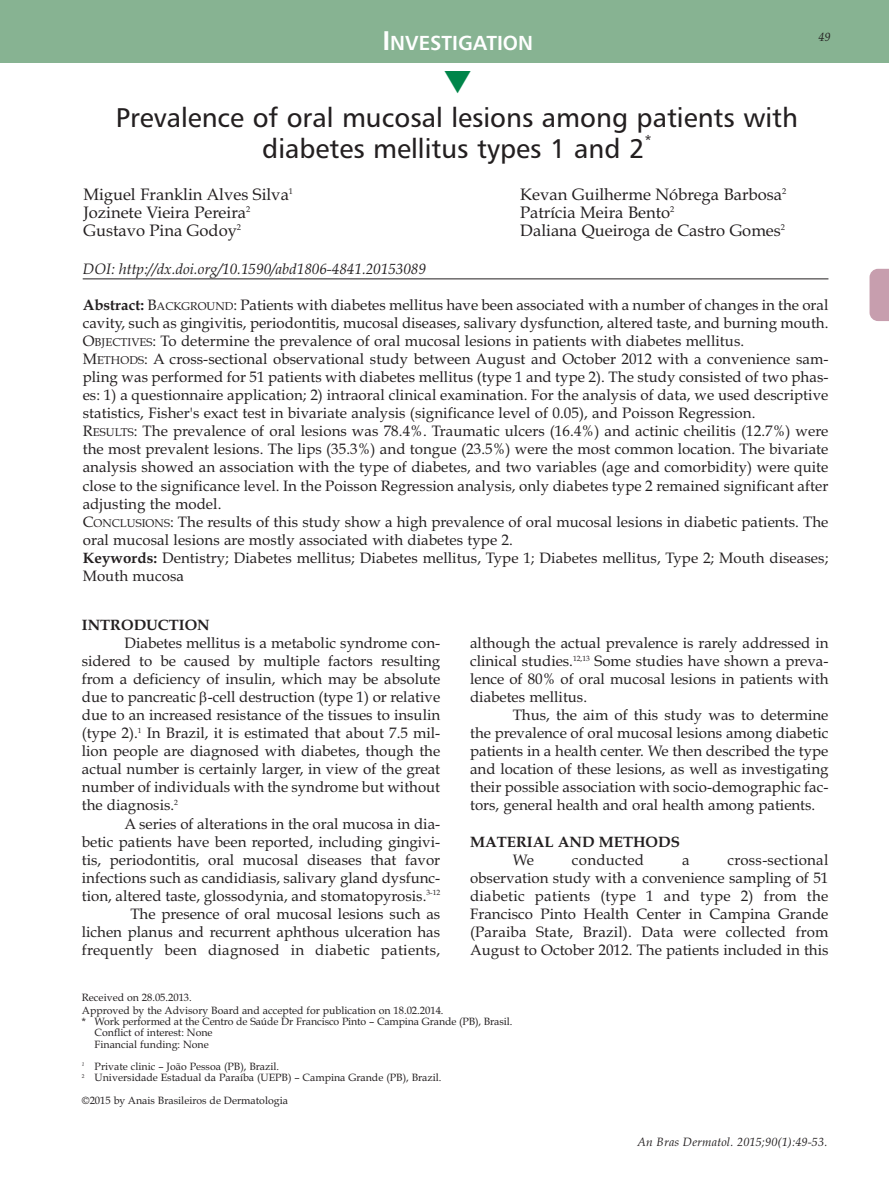
<style>
.page{position:relative;width:889px;height:1190px;background:#fff}
.page>*{position:absolute;margin:0;border:0;box-sizing:border-box;transform-origin:0 0}
.t1{font:27.12px/31.7px "Humanist 777 BT Roman B";color:#231f20;text-align:center}
.t2{font:20.3px "Humanist 777 BT Bold B";color:#fff}
.t3{font:16.62px "Book Antiqua";color:#231f20}
.t4{font:15.05px/18px "Book Antiqua";letter-spacing:.005em;color:#231f20;text-align:justify}
.t5{font:italic 15.05px "Book Antiqua";color:#231f20}
.t6{font:700 15.05px "Book Antiqua";color:#231f20}
.t7{font:13.47px "Humanist 777 BT Roman B";color:#231f20}
.t8{font:italic 12.08px "Book Antiqua";letter-spacing:.015em;color:#231f20}
.t9{font:10.5px/11.2px "Book Antiqua";color:#231f20}
.s1{font-size:27.12px}
.s2{font-weight:700}
.s3{font-size:11.2px}
</style>
<div class="page">
<svg style="left:869px;top:269px;width:20px;height:52px"></svg>
<div style="left:0;top:0;width:889px;height:63px;background:#87b392"></div>
<hr style="left:83px;top:279px;width:745px;height:1px;background:#231f20">
<h2 class="t2" style="left:382px;top:35px;width:152px"><span class="s1">I</span>NVESTIGATION</h2>
<p class="t8" style="left:818px;top:32px;width:14px">49</p>
<h1 class="t1" style="left:116px;top:104px;width:684px">Prevalence of oral mucosal lesions among patients with diabetes mellitus types 1 and 2</h1>
<p class="t7" style="left:645px;top:135px;width:8px">*</p>
<p class="t3" style="left:83px;top:188px;width:211px">Miguel Franklin Alves Silva<sup>1</sup></p>
<p class="t3" style="left:520px;top:188px;width:267px">Kevan Guilherme Nóbrega Barbosa<sup>2</sup></p>
<p class="t3" style="left:83px;top:206px;width:168px">Jozinete Vieira Pereira<sup>2</sup></p>
<p class="t3" style="left:520px;top:206px;width:155px">Patrícia Meira Bento<sup>2</sup></p>
<p class="t3" style="left:83px;top:224px;width:159px">Gustavo Pina Godoy<sup>2</sup></p>
<p class="t3" style="left:520px;top:224px;width:266px">Daliana Queiroga de Castro Gomes<sup>2</sup></p>
<p class="t5" style="left:83px;top:263px;width:345px">DOI: http://dx.doi.org/10.1590/abd1806-4841.20153089</p>
<p class="t4" style="left:83px;top:298px;width:747px;text-align:left"><span class="s2">Abstract:</span> B<span class="s3">ACKGROUND</span>: Patients with diabetes mellitus have been associated with a number of changes in the oral cavity, such as gingivitis, periodontitis, mucosal diseases, salivary dysfunction, altered taste, and burning mouth.<br>O<span class="s3">BJECTIVES</span>: To determine the prevalence of oral mucosal lesions in patients with diabetes mellitus.<br>M<span class="s3">ETHODS</span>: A cross-sectional observational study between August and October 2012 with a convenience sam&shy;pling was performed for 51 patients with diabetes mellitus (type 1 and type 2). The study consisted of two phas&shy;es: 1) a questionnaire application; 2) intraoral clinical examination. For the analysis of data, we used descriptive statistics, Fisher's exact test in bivariate analysis (significance level of 0.05), and Poisson Regression.<br>R<span class="s3">ESULTS</span>: The prevalence of oral lesions was 78.4%. Traumatic ulcers (16.4%) and actinic cheilitis (12.7%) were the most prevalent lesions. The lips (35.3%) and tongue (23.5%) were the most common location. The bivariate analysis showed an association with the type of diabetes, and two variables (age and comorbidity) were quite close to the significance level. In the Poisson Regression analysis, only diabetes type 2 remained significant after adjusting the model.<br>C<span class="s3">ONCLUSIONS</span>: The results of this study show a high prevalence of oral mucosal lesions in diabetic patients. The oral mucosal lesions are mostly associated with diabetes type 2.<br><span class="s2">Keywords:</span> Dentistry; Diabetes mellitus; Diabetes mellitus, Type 1; Diabetes mellitus, Type 2; Mouth diseases; Mouth mucosa</p>
<p class="t6" style="left:82px;top:619px;width:129px">INTRODUCTION</p>
<p class="t4" style="left:82px;top:635px;width:360px;text-indent:43px">Diabetes mellitus is a metabolic syndrome con&shy;sidered to be caused by multiple factors resulting from a deficiency of insulin, which may be absolute due to pancreatic -cell destruction (type 1) or relative due to an increased resistance of the tissues to insulin (type 2).<sup>1</sup> In Brazil, it is estimated that about 7.5 mil&shy;lion people are diagnosed with diabetes, though the actual number is certainly larger, in view of the great number of individuals with the syndrome but without the diagnosis.<sup>2</sup></p>
<p class="t4" style="left:82px;top:816px;width:360px;text-align:right">A series of alterations in the oral mucosa in dia-<br>betic patients have been reported, including gingivi&shy;tis, periodontitis, oral mucosal diseases that favor infections such as candidiasis, salivary gland dysfunc&shy;tion, altered taste, glossodynia, and stomatopyrosis.<sup>3-12<br></sup>The presence of oral mucosal lesions such as<br>lichen planus and recurrent aphthous ulceration has frequently been diagnosed in diabetic patients,</p>
<p class="t4" style="left:470px;top:635px;width:360px">although the actual prevalence is rarely addressed in clinical studies.<sup>12,13</sup> Some studies have shown a preva&shy;lence of 80% of oral mucosal lesions in patients with diabetes mellitus.</p>
<p class="t4" style="left:470px;top:708px;width:360px;text-indent:43px">Thus, the aim of this study was to determine the prevalence of oral mucosal lesions among diabetic patients in a health center. We then described the type and location of these lesions, as well as investigating their possible association with socio-demographic fac&shy;tors, general health and oral health among patients.</p>
<p class="t6" style="left:470px;top:836px;width:211px">MATERIAL AND METHODS</p>
<p class="t4" style="left:513px;top:852px;width:23px">We</p>
<p class="t4" style="left:572px;top:852px;width:74px">conducted</p>
<p class="t4" style="left:682px;top:852px;width:9px">a</p>
<p class="t4" style="left:470px;top:852px;width:360px;text-indent:257px">cross-sectional observation study with a convenience sampling of 51 diabetic patients (type 1 and type 2) from the Francisco Pinto Health Center in Campina Grande (Paraiba State, Brazil). Data were collected from August to October 2012. The patients included in this</p>
<p class="t9" style="left:82px;top:992px;width:363px;line-height:12.6px">Received on 28.05 .2013.<br>Approved by the Advisory Board and accepted for publication on 18.02.2014.</p>
<p class="t9" style="left:95px;top:1017px;width:419px;text-indent:-13px">* Work performed at the Centro de Saúde Dr Francisco Pinto – Campina Grande (PB), Brasil.<br>Conflict of interest: None<br>Financial funding: None</p>
<p class="t9" style="left:82px;top:1062px;width:361px"><sup>1</sup> Private clinic – João Pessoa (PB), Brazil.<br><sup>2</sup> Universidade Estadual da Paraíba (UEPB) – Campina Grande (PB), Brazil.</p>
<p class="t9" style="left:82px;top:1096px;width:208px">©2015 by Anais Brasileiros de Dermatologia</p>
<p class="t8" style="left:637px;top:1137px;width:191px">An Bras Dermatol. 2015;90(1):49-53.</p>
</div>
